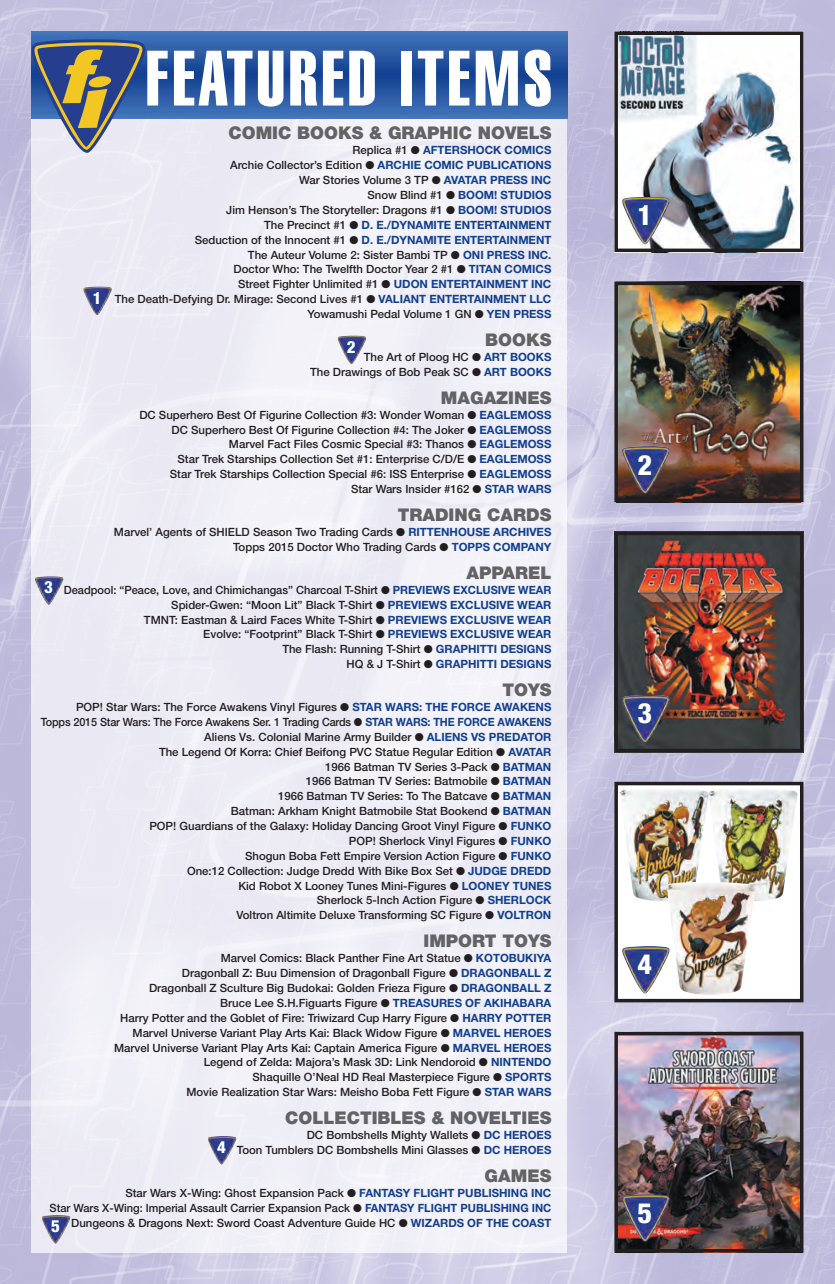
<style>
.page{position:relative;width:835px;height:1284px;background:#fff}
.page>*{position:absolute;margin:0;border:0;box-sizing:border-box;transform-origin:0 0}
.t1{font:77px "Helvetica Extra Compressed";letter-spacing:.05em;color:#fff}
.t2{font:800 condensed 28px "Helvetica Neue";color:#fff}
.t3{font:900 17.5px "Helvetica Neue";color:#636366}
.t4{font:800 condensed 16.8px "Helvetica Neue";color:#fff}
.t5{font:500 11.38px/14.9px "Helvetica Neue";color:#231f20;text-align:right}
.s1{font-weight:700;color:#123f90}
</style>
<div class="page">
<img style="left:0;top:0;width:835px;height:1284px">
<div style="left:32px;top:118px;width:535px;height:1134px;background:#eeeef6"></div>
<svg style="left:32px;top:32px;width:535px;height:86px;background:#2b5ba5"></svg>
<svg style="left:32px;top:39px;width:113px;height:114px"></svg>
<img style="left:619px;top:37px;width:179px;height:210px">
<div style="left:614px;top:32px;width:189px;height:220px;border:4px solid #231f20"></div>
<img style="left:619px;top:287px;width:179px;height:210px">
<div style="left:614px;top:282px;width:189px;height:220px;border:4px solid #231f20"></div>
<img style="left:619px;top:537px;width:179px;height:210px">
<div style="left:614px;top:532px;width:189px;height:220px;border:4px solid #231f20"></div>
<div style="left:616px;top:783px;width:186px;height:217px;background:#fff"></div>
<div style="left:614px;top:782px;width:189px;height:220px;border:4px solid #231f20"></div>
<img style="left:619px;top:1037px;width:179px;height:210px">
<div style="left:614px;top:1032px;width:189px;height:220px;border:4px solid #231f20"></div>
<img style="left:622px;top:197px;width:20px;height:19px">
<img style="left:622px;top:446px;width:20px;height:20px">
<img style="left:622px;top:695px;width:20px;height:19px">
<img style="left:622px;top:946px;width:20px;height:19px">
<img style="left:622px;top:1194px;width:20px;height:20px">
<svg style="left:83px;top:287px;width:13px;height:11px"></svg>
<svg style="left:338px;top:336px;width:12px;height:11px"></svg>
<svg style="left:35px;top:576px;width:12px;height:12px"></svg>
<svg style="left:208px;top:1136px;width:12px;height:11px"></svg>
<svg style="left:42px;top:1215px;width:12px;height:12px"></svg>
<img style="left:617px;top:788px;width:89px;height:113px">
<img style="left:706px;top:788px;width:93px;height:113px">
<img style="left:666px;top:882px;width:91px;height:113px">
<svg style="left:808px;top:1263px;width:10px;height:21px"></svg>
<p class="t1" style="left:145px;top:32px;width:408px">FEATURED ITEMS</p>
<p class="t3" style="left:228px;top:123px;width:324px">COMIC BOOKS &amp; GRAPHIC NOVELS</p>
<p class="t5" style="left:115px;top:143px;width:438px">Replica #1 ● <span class="s1">AFTERSHOCK COMICS<br></span>Archie Collector’s Edition ● <span class="s1">ARCHIE COMIC PUBLICATIONS<br></span>War Stories Volume 3 TP ● <span class="s1">AVATAR PRESS INC<br></span>Snow Blind #1 ● <span class="s1">BOOM! STUDIOS<br></span>Jim Henson’s The Storyteller: Dragons #1 ● <span class="s1">BOOM! STUDIOS<br></span>The Precinct #1 ● <span class="s1">D. E./DYNAMITE ENTERTAINMENT<br></span>Seduction of the Innocent #1 ● <span class="s1">D. E./DYNAMITE ENTERTAINMENT<br></span>The Auteur Volume 2: Sister Bambi TP ● <span class="s1">ONI PRESS INC.<br></span>Doctor Who: The Twelfth Doctor Year 2 #1 ● <span class="s1">TITAN COMICS<br></span>Street Fighter Unlimited #1 ● <span class="s1">UDON ENTERTAINMENT INC<br></span>The Death-Defying Dr. Mirage: Second Lives #1 ● <span class="s1">VALIANT ENTERTAINMENT LLC </span>Yowamushi Pedal Volume 1 GN ● <span class="s1">YEN PRESS</span></p>
<p class="t3" style="left:485px;top:329px;width:68px">BOOKS</p>
<p class="t5" style="left:310px;top:349px;width:243px">The Art of Ploog HC ● <span class="s1">ART BOOKS<br></span>The Drawings of Bob Peak SC ● <span class="s1">ART BOOKS</span></p>
<p class="t3" style="left:441px;top:387px;width:112px">MAGAZINES</p>
<p class="t5" style="left:139px;top:407px;width:413px">DC Superhero Best Of Figurine Collection #3: Wonder Woman ● <span class="s1">EAGLEMOSS </span>DC Superhero Best Of Figurine Collection #4: The Joker ● <span class="s1">EAGLEMOSS </span>Marvel Fact Files Cosmic Special #3: Thanos ● <span class="s1">EAGLEMOSS<br></span>Star Trek Starships Collection Set #1: Enterprise C/D/E ● <span class="s1">EAGLEMOSS<br></span>Star Trek Starships Collection Special #6: ISS Enterprise ● <span class="s1">EAGLEMOSS<br></span>Star Wars Insider #162 ● <span class="s1">STAR WARS</span></p>
<p class="t3" style="left:398px;top:504px;width:155px">TRADING CARDS</p>
<p class="t5" style="left:114px;top:524px;width:439px">Marvel’ Agents of SHIELD Season Two Trading Cards ● <span class="s1">RITTENHOUSE ARCHIVES<br></span>Topps 2015 Doctor Who Trading Cards ● <span class="s1">TOPPS COMPANY</span></p>
<p class="t3" style="left:466px;top:562px;width:86px">APPAREL</p>
<p class="t5" style="left:64px;top:582px;width:489px">Deadpool: “Peace, Love, and Chimichangas” Charcoal T-Shirt ● <span class="s1">PREVIEWS EXCLUSIVE WEAR </span>Spider-Gwen: “Moon Lit” Black T-Shirt ● <span class="s1">PREVIEWS EXCLUSIVE WEAR<br></span>TMNT: Eastman &amp; Laird Faces White T-Shirt ● <span class="s1">PREVIEWS EXCLUSIVE WEAR<br></span>Evolve: “Footprint” Black T-Shirt ● <span class="s1">PREVIEWS EXCLUSIVE WEAR<br></span>The Flash: Running T-Shirt ● <span class="s1">GRAPHITTI DESIGNS<br></span>HQ &amp; J T-Shirt ● <span class="s1">GRAPHITTI DESIGNS</span></p>
<p class="t3" style="left:502px;top:679px;width:50px">TOYS</p>
<p class="t5" style="left:41px;top:699px;width:512px">POP! Star Wars: The Force Awakens Vinyl Figures ● <span class="s1">STAR WARS: THE FORCE AWAKENS<br></span>Topps 2015 Star Wars: The Force Awakens Ser. 1 Trading Cards ● <span class="s1">STAR WARS: THE FORCE AWAKENS </span>Aliens Vs. Colonial Marine Army Builder ● <span class="s1">ALIENS VS PREDATOR<br></span>The Legend Of Korra: Chief Beifong PVC Statue Regular Edition ● <span class="s1">AVATAR<br></span>1966 Batman TV Series 3-Pack ● <span class="s1">BATMAN<br></span>1966 Batman TV Series: Batmobile ● <span class="s1">BATMAN<br></span>1966 Batman TV Series: To The Batcave ● <span class="s1">BATMAN<br></span>Batman: Arkham Knight Batmobile Stat Bookend ● <span class="s1">BATMAN<br></span>POP! Guardians of the Galaxy: Holiday Dancing Groot Vinyl Figure ● <span class="s1">FUNKO<br></span>POP! Sherlock Vinyl Figures ● <span class="s1">FUNKO<br></span>Shogun Boba Fett Empire Version Action Figure ● <span class="s1">FUNKO<br></span>One:12 Collection: Judge Dredd With Bike Box Set ● <span class="s1">JUDGE DREDD<br></span>Kid Robot X Looney Tunes Mini-Figures ● <span class="s1">LOONEY TUNES<br></span>Sherlock 5-Inch Action Figure ● <span class="s1">SHERLOCK<br></span>Voltron Altimite Deluxe Transforming SC Figure ● <span class="s1">VOLTRON</span></p>
<p class="t3" style="left:424px;top:930px;width:129px">IMPORT TOYS</p>
<p class="t5" style="left:114px;top:950px;width:439px">Marvel Comics: Black Panther Fine Art Statue ● <span class="s1">KOTOBUKIYA<br></span>Dragonball Z: Buu Dimension of Dragonball Figure ● <span class="s1">DRAGONBALL Z<br></span>Dragonball Z Sculture Big Budokai: Golden Frieza Figure ● <span class="s1">DRAGONBALL Z<br></span>Bruce Lee S.H.Figuarts Figure ● <span class="s1">TREASURES OF AKIHABARA<br></span>Harry Potter and the Goblet of Fire: Triwizard Cup Harry Figure ● <span class="s1">HARRY POTTER </span>Marvel Universe Variant Play Arts Kai: Black Widow Figure ● <span class="s1">MARVEL HEROES </span>Marvel Universe Variant Play Arts Kai: Captain America Figure ● <span class="s1">MARVEL HEROES </span>Legend of Zelda: Majora’s Mask 3D: Link Nendoroid ● <span class="s1">NINTENDO<br></span>Shaquille O’Neal HD Real Masterpiece Figure ● <span class="s1">SPORTS<br></span>Movie Realization Star Wars: Meisho Boba Fett Figure ● <span class="s1">STAR WARS</span></p>
<p class="t3" style="left:285px;top:1107px;width:268px">COLLECTIBLES &amp; NOVELTIES</p>
<p class="t5" style="left:237px;top:1127px;width:316px">DC Bombshells Mighty Wallets ● <span class="s1">DC HEROES<br></span>Toon Tumblers DC Bombshells Mini Glasses ● <span class="s1">DC HEROES</span></p>
<p class="t3" style="left:484px;top:1165px;width:68px">GAMES</p>
<p class="t5" style="left:50px;top:1185px;width:503px">Star Wars X-Wing: Ghost Expansion Pack ● <span class="s1">FANTASY FLIGHT PUBLISHING INC<br></span>Star Wars X-Wing: Imperial Assault Carrier Expansion Pack ● <span class="s1">FANTASY FLIGHT PUBLISHING INC<br></span>Dungeons &amp; Dragons Next: Sword Coast Adventure Guide HC ● <span class="s1">WIZARDS OF THE COAST</span></p>
<p class="t4" style="left:93px;top:287px;width:10px">1</p>
<p class="t4" style="left:347px;top:336px;width:10px">2</p>
<p class="t4" style="left:44px;top:577px;width:10px">3</p>
<p class="t4" style="left:217px;top:1136px;width:10px">4</p>
<p class="t4" style="left:51px;top:1215px;width:10px">5</p>
<p class="t2" style="left:637px;top:198px;width:16px">1</p>
<p class="t2" style="left:637px;top:447px;width:16px">2</p>
<p class="t2" style="left:637px;top:696px;width:16px">3</p>
<p class="t2" style="left:637px;top:947px;width:16px">4</p>
<p class="t2" style="left:637px;top:1195px;width:16px">5</p>
</div>
